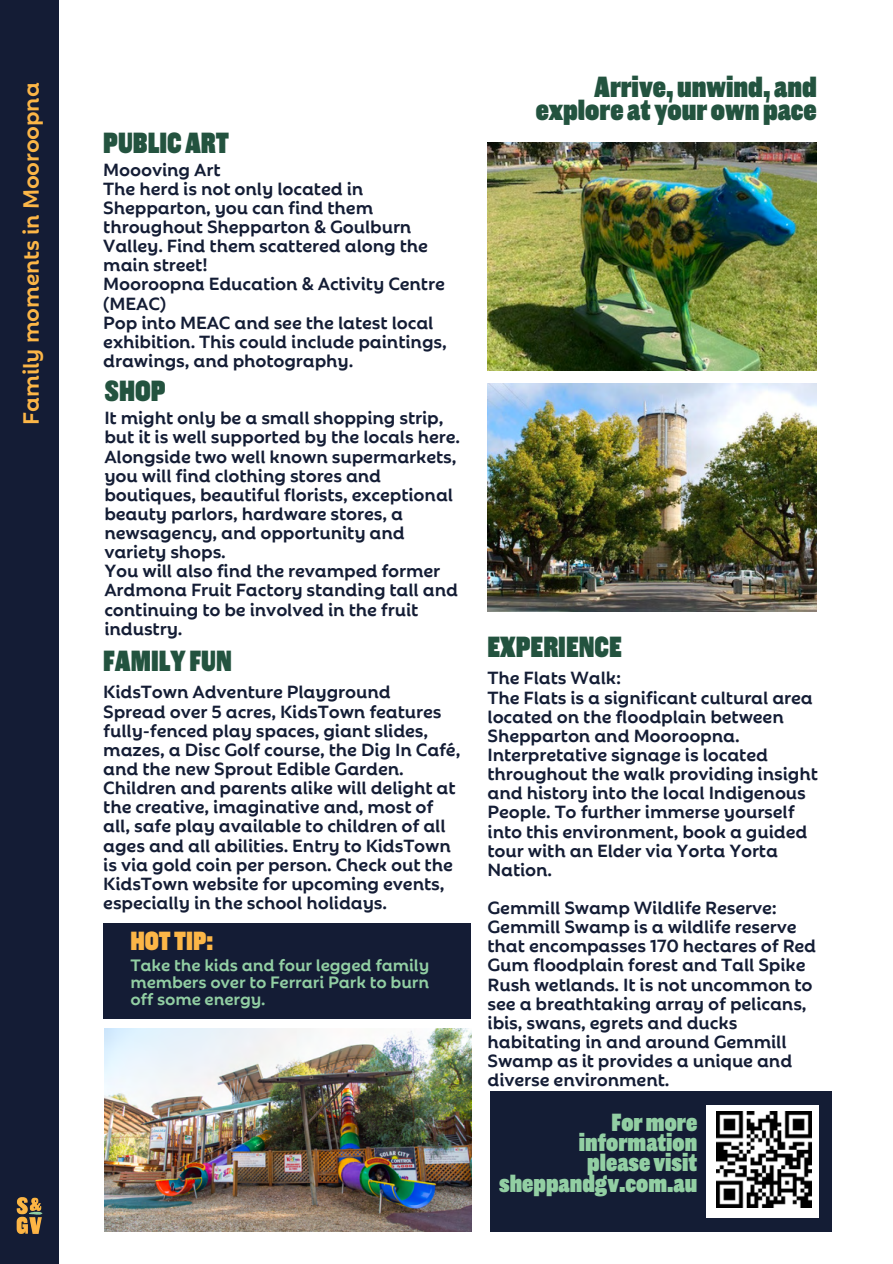
<style>
.page{position:relative;width:893px;height:1264px;background:#fff}
.page>*{position:absolute;margin:0;border:0;box-sizing:border-box;transform-origin:0 0}
.t1{font:900 30px/23.7px "Americane Cond";color:#23533f;text-align:right}
.t2{font:900 27px "Americane Cond";color:#fcb647}
.t3{font:900 25.5px/20.2px "Americane Cond";color:#92cfa3;text-align:right}
.t4{font:700 24px "Rebrand Dis";letter-spacing:-.01em;color:#fcb647}
.t5{font:700 19.2px/19px "Rebrand Dis";letter-spacing:-.01em;color:#141d35}
.t6{font:700 18px/16.8px "Rebrand Dis";letter-spacing:-.01em;color:#92cfa3;text-align:justify}
</style>
<div class="page">
<div style="left:0;top:0;width:58px;height:1263px;background:#141c35"></div>
<div style="left:490px;top:1090px;width:341px;height:141px;background:#141d35"></div>
<div style="left:706px;top:1104px;width:112px;height:113px;background:#fff"></div>
<div style="left:103px;top:923px;width:367px;height:95px;background:#141c35"></div>
<img style="left:16px;top:1197px;width:27px;height:37px">
<img style="left:716px;top:1111px;width:95px;height:96px">
<img style="left:105px;top:1028px;width:367px;height:203px">
<img style="left:487px;top:142px;width:329px;height:229px">
<img style="left:487px;top:383px;width:329px;height:229px">
<p class="t4" style="left:10px;top:424px;width:344px;rotate:-90deg">Family moments in Mooroopna</p>
<h2 class="t1" style="left:103px;top:132px;width:127px">PUBLIC ART</h2>
<p class="t5" style="left:103px;top:158px;width:119px">Moooving Art</p>
<h1 class="t5" style="left:103px;top:177px;width:326px">The herd is not only located in<br>Shepparton, you can find them throughout Shepparton &amp; Goulburn<br>Valley. Find them scattered along the main street!</h1>
<p class="t5" style="left:103px;top:272px;width:343px">Mooroopna Education &amp; Activity Centre (MEAC)</p>
<p class="t5" style="left:103px;top:311px;width:345px">Pop into MEAC and see the latest local exhibition. This could include paintings, drawings, and photography.</p>
<p class="t1" style="left:105px;top:380px;width:62px">SHOP</p>
<p class="t5" style="left:104px;top:406px;width:357px">It might only be a small shopping strip, but it is well supported by the locals here.<br>Alongside two well known supermarkets, you will find clothing stores and boutiques, beautiful florists, exceptional beauty parlors, hardware stores, a newsagency, and opportunity and variety shops.</p>
<p class="t5" style="left:104px;top:559px;width:355px">You will also find the revamped former<br>Ardmona Fruit Factory standing tall and continuing to be involved in the fruit industry.</p>
<p class="t1" style="left:103px;top:650px;width:130px">FAMILY FUN</p>
<p class="t5" style="left:103px;top:680px;width:289px">KidsTown Adventure Playground</p>
<h3 class="t5" style="left:103px;top:700px;width:358px">Spread over 5 acres, KidsTown features fully-fenced play spaces, giant slides, mazes, a Disc Golf course, the Dig In Café, and the new Sprout Edible Garden.<br>Children and parents alike will delight at the creative, imaginative and, most of all, safe play available to children of all ages and all abilities. Entry to KidsTown is via gold coin per person. Check out the KidsTown website for upcoming events, especially in the school holidays.</h3>
<p class="t2" style="left:130px;top:925px;width:84px">HOT TIP:</p>
<h1 class="t6" style="left:130px;top:954px;width:300px">Take the kids and four legged family members over to Ferrari Park to burn off some energy.</h1>
<p class="t1" style="left:535px;top:75px;width:282px">Arrive, unwind, and explore at your own pace</p>
<p class="t1" style="left:487px;top:636px;width:136px">EXPERIENCE</p>
<p class="t5" style="left:487px;top:666px;width:135px">The Flats Walk:</p>
<h1 class="t5" style="left:487px;top:685px;width:332px">The Flats is a significant cultural area located on the floodplain between<br>Shepparton and Mooroopna.<br>Interpretative signage is located throughout the walk providing insight and history into the local Indigenous<br>People. To further immerse yourself into this environment, book a guided tour with an Elder via Yorta Yorta<br>Nation.</h1>
<p class="t5" style="left:487px;top:896px;width:291px">Gemmill Swamp Wildlife Reserve:</p>
<p class="t5" style="left:487px;top:915px;width:330px">Gemmill Swamp is a wildlife reserve that encompasses 170 hectares of Red Gum floodplain forest and Tall Spike Rush wetlands. It is not uncommon to see a breathtaking array of pelicans, ibis, swans, egrets and ducks habitating in and around Gemmill Swamp as it provides a unique and diverse environment.</p>
<h1 class="t3" style="left:499px;top:1112px;width:199px">For more information<br>please visit sheppandgv.com.au</h1>
</div>
